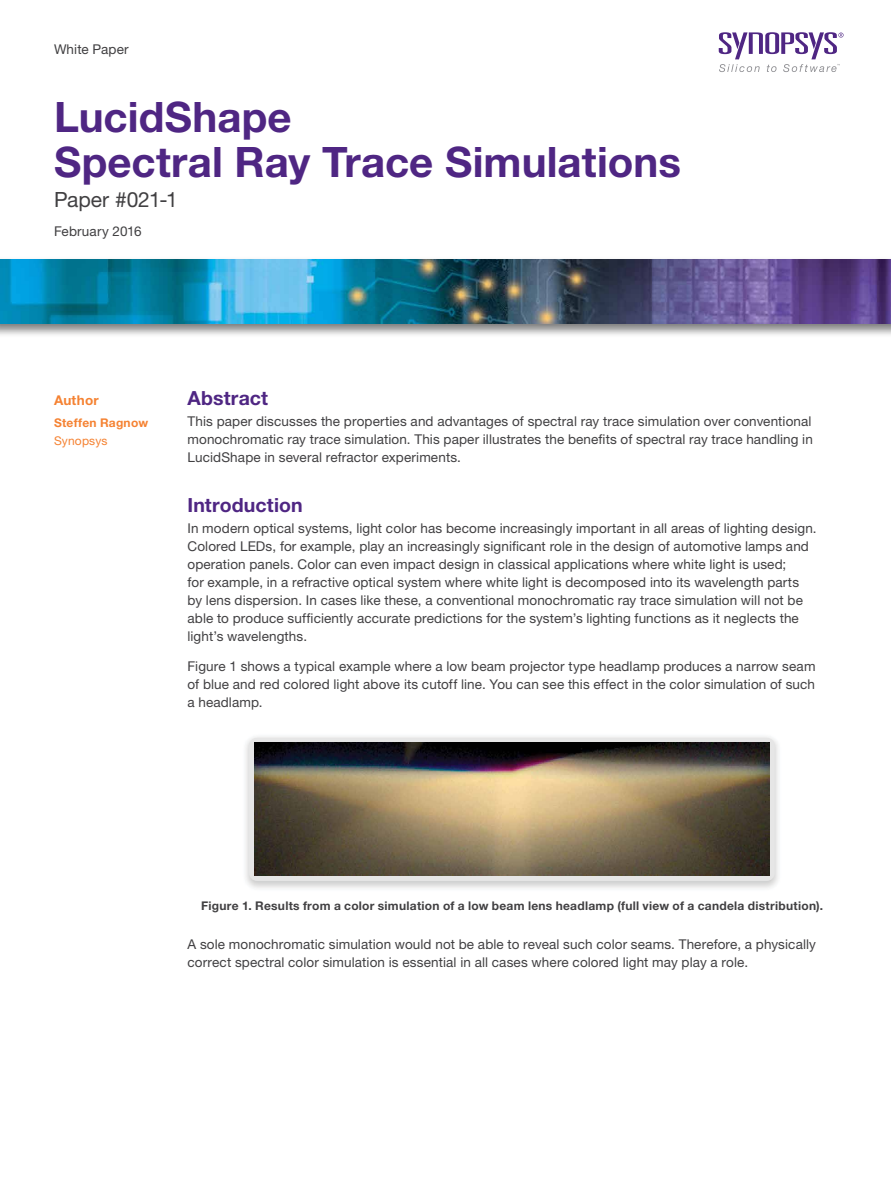
<style>
.page{position:relative;width:891px;height:1188px;background:#fff}
.page>*{position:absolute;margin:0;border:0;box-sizing:border-box;transform-origin:0 0}
._01_Heading_1{font:700 42px/45px "Helvetica Neue LT Std";color:#4f2683}
._01_Heading_2{font:21px "Helvetica Neue LT Std";color:#414042}
._03_Subhead_level_1{font:700 19.5px "Helvetica Neue LT Std";letter-spacing:.005em;color:#4f2683}
._04_Body_copy{font:13.5px/18px "Helvetica Neue LT Std";letter-spacing:.01em;color:#414042;text-align:justify}
._02_Date{font:13.5px "Helvetica Neue LT Std";letter-spacing:.01em;color:#414042}
._02_Author__Subhead{font:700 13.5px "Helvetica Neue LT Std";letter-spacing:.02em;color:#f58232}
._06_Figure_caption{font:700 12px "Helvetica Neue LT Std";letter-spacing:.02em;color:#414042}
._02_Author__Name{font:700 12px "Helvetica Neue LT Std";letter-spacing:.02em;color:#f58232}
._02_Author__Title_an{font:12px "Helvetica Neue LT Std";letter-spacing:.01em;color:#f58232}
</style>
<div class="page">
<div style="left:0;top:256px;width:891px;height:82px;background:#000;opacity:.5"></div>
<img style="left:0;top:259px;width:891px;height:65px">
<svg style="left:719px;top:32px;width:125px;height:40px"></svg>
<svg style="left:249px;top:738px;width:526px;height:143px;background:#c5c4c3"></svg>
<img style="left:255px;top:743px;width:514px;height:132px">
<p class="_04_Body_copy" style="left:54px;top:40px;width:76px">White Paper</p>
<p class="_01_Heading_1" style="left:54px;top:94px;width:629px">LucidShape<br>Spectral Ray Trace Simulations</p>
<p class="_01_Heading_2" style="left:54px;top:187px;width:125px">Paper #021-1</p>
<p class="_02_Date" style="left:54px;top:223px;width:89px">February 2016</p>
<p class="_02_Author__Subhead" style="left:54px;top:392px;width:46px">Author</p>
<p class="_02_Author__Name" style="left:54px;top:416px;width:96px">Steffen Ragnow</p>
<p class="_02_Author__Title_an" style="left:54px;top:434px;width:55px">Synopsys</p>
<p class="_03_Subhead_level_1" style="left:188px;top:386px;width:82px">Abstract</p>
<p class="_04_Body_copy" style="left:188px;top:412px;width:627px">This paper discusses the properties and advantages of spectral ray trace simulation over conventional monochromatic ray trace simulation. This paper illustrates the benefits of spectral ray trace handling in LucidShape in several refractor experiments.</p>
<p class="_03_Subhead_level_1" style="left:188px;top:493px;width:117px">Introduction</p>
<p class="_04_Body_copy" style="left:188px;top:519px;width:631px;text-align:left">In modern optical systems, light color has become increasingly important in all areas of lighting design.<br>Colored LEDs, for example, play an increasingly significant role in the design of automotive lamps and operation panels. Color can even impact design in classical applications where white light is used;<br>for example, in a refractive optical system where white light is decomposed into its wavelength parts by lens dispersion. In cases like these, a conventional monochromatic ray trace simulation will not be able to produce sufficiently accurate predictions for the system’s lighting functions as it neglects the light’s wavelengths.</p>
<p class="_04_Body_copy" style="left:188px;top:657px;width:630px">Figure 1 shows a typical example where a low beam projector type headlamp produces a narrow seam of blue and red colored light above its cutoff line. You can see this effect in the color simulation of such a headlamp.</p>
<p class="_06_Figure_caption" style="left:201px;top:898px;width:623px">Figure 1. Results from a color simulation of a low beam lens headlamp (full view of a candela distribution).</p>
<p class="_04_Body_copy" style="left:188px;top:935px;width:630px">A sole monochromatic simulation would not be able to reveal such color seams. Therefore, a physically correct spectral color simulation is essential in all cases where colored light may play a role.</p>
</div>
